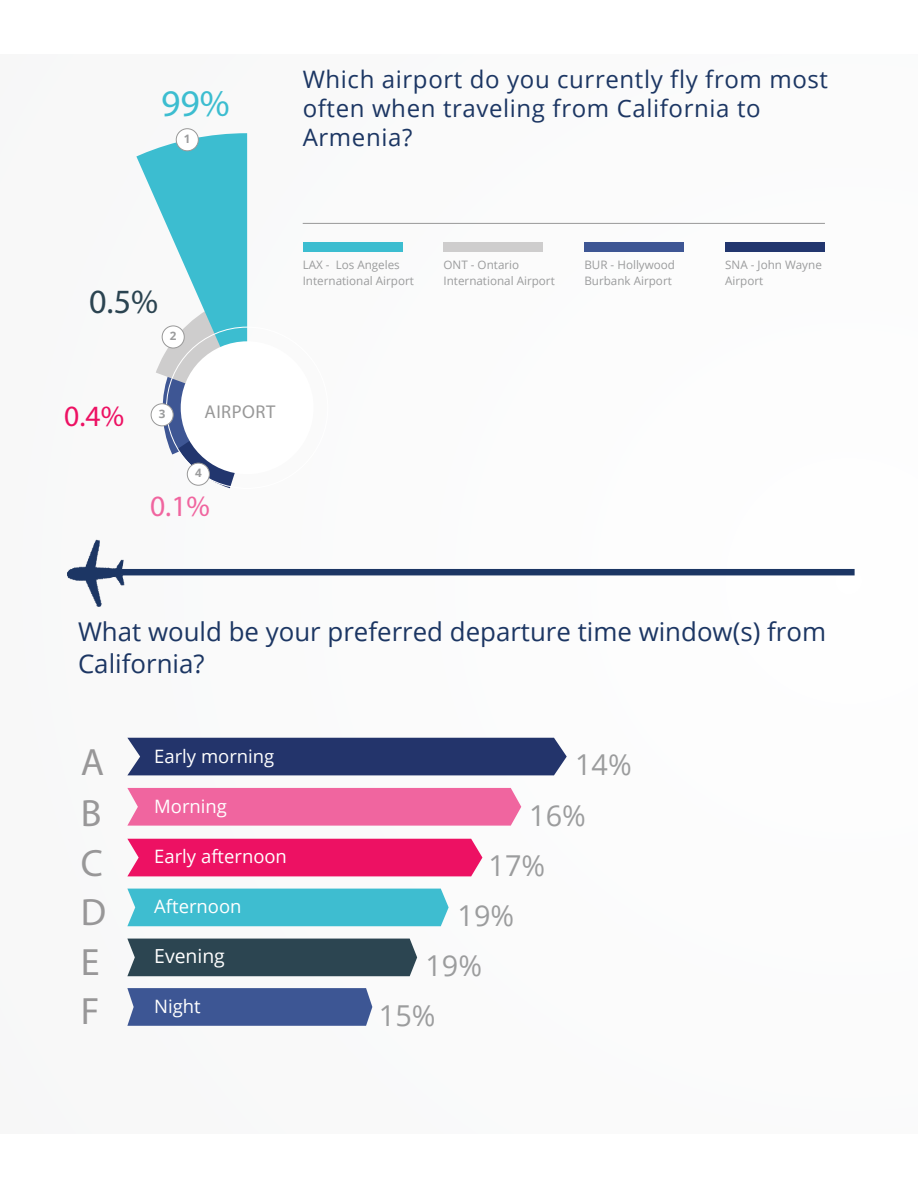
<style>
.page{position:relative;width:918px;height:1188px;background:#fff}
.page>*{position:absolute;margin:0;border:0;box-sizing:border-box;transform-origin:0 0}
.t1{font:38.1px/49.8px "Bebas";color:#989798}
.t2{font:37.65px "Bebas";color:#3cbdd0}
.t3{font:34.05px "Bebas";color:#2b4451}
.t4{font:29.55px "Bebas";color:#ed1163}
.t5{font:29.55px "Bebas";color:#f0659f}
.t6{font:28.8px/50.2px "Open Sans";color:#9b9c9d}
.t7{font:25.8px/32.2px "Open Sans";color:#1c3663}
.t8{font:24px/28.8px "Open Sans";letter-spacing:.025em;color:#1c3663}
.t9{font:19.35px "Open Sans";color:#fff}
.t10{font:18.6px "Bebas";letter-spacing:.025em;color:#989898}
.t11{font:18.45px "Open Sans";color:#fff}
.t12{font:11.7px/16.6px "Open Sans";color:#9b9c9d}
.t13{font:700 11.7px "Open Sans";color:#9b9c9d}
</style>
<div class="page">
<div style="left:0;top:54px;width:918px;height:1080px;background:#fbfbfb"></div>
<img style="left:67px;top:540px;width:788px;height:66px">
<div style="left:127px;top:788px;width:394px;height:38px;background:#f0659f"></div>
<div style="left:127px;top:839px;width:355px;height:37px;background:#ed1163"></div>
<div style="left:127px;top:889px;width:322px;height:37px;background:#3ebdd0"></div>
<div style="left:127px;top:939px;width:290px;height:37px;background:#2c4551"></div>
<div style="left:127px;top:738px;width:440px;height:37px;background:#23346b"></div>
<svg style="left:127px;top:988px;width:245px;height:38px;background:#435b97"></svg>
<div style="left:303px;top:242px;width:99px;height:9px;background:#3cbdd0"></div>
<div style="left:444px;top:242px;width:99px;height:9px;background:#cecdcd"></div>
<div style="left:584px;top:242px;width:100px;height:9px;background:#3e5694"></div>
<div style="left:725px;top:242px;width:100px;height:9px;background:#22366e"></div>
<hr style="left:303px;top:223px;width:522px;height:1px;background:#989898">
<svg style="left:136px;top:133px;width:112px;height:356px"></svg>
<div style="left:181px;top:341px;width:133px;height:133px;background:#fff;border-radius:50%"></div>
<div style="left:176px;top:129px;width:22px;height:22px;background:#fff;border-radius:50%"></div>
<div style="left:176px;top:128px;width:23px;height:23px;border:1px solid #989898;border-radius:50%"></div>
<div style="left:162px;top:326px;width:22px;height:22px;background:#fff;border-radius:50%"></div>
<div style="left:162px;top:326px;width:22px;height:22px;border:1px solid #989898;border-radius:50%"></div>
<div style="left:151px;top:404px;width:22px;height:22px;background:#fff;border-radius:50%"></div>
<div style="left:151px;top:404px;width:22px;height:22px;border:1px solid #989898;border-radius:50%"></div>
<div style="left:187px;top:463px;width:22px;height:22px;background:#fff;border-radius:50%"></div>
<div style="left:187px;top:463px;width:23px;height:22px;border:1px solid #989898;border-radius:50%"></div>
<p class="t2" style="left:161px;top:80px;width:70px">99%</p>
<p class="t13" style="left:184px;top:130px;width:8px">1</p>
<p class="t8" style="left:303px;top:64px;width:527px">Which airport do you currently fly from most often when traveling from California to<br>Armenia?</p>
<p class="t3" style="left:89px;top:280px;width:71px">0.5%</p>
<p class="t13" style="left:170px;top:328px;width:8px">2</p>
<p class="t4" style="left:64px;top:398px;width:61px">0.4%</p>
<p class="t13" style="left:159px;top:405px;width:8px">3</p>
<p class="t10" style="left:205px;top:400px;width:72px">AIRPORT</p>
<p class="t13" style="left:195px;top:465px;width:8px">4</p>
<p class="t5" style="left:150px;top:488px;width:61px">0.1%</p>
<p class="t12" style="left:303px;top:256px;width:113px">LAX - Los Angeles<br>International Airport</p>
<p class="t12" style="left:444px;top:256px;width:113px">ONT - Ontario<br>International Airport</p>
<p class="t12" style="left:584px;top:256px;width:92px">BUR - Hollywood<br>Burbank Airport</p>
<p class="t12" style="left:725px;top:256px;width:98px">SNA - John Wayne<br>Airport</p>
<p class="t7" style="left:78px;top:615px;width:750px">What would be your preferred departure time window(s) from<br>California?</p>
<p class="t1" style="left:81px;top:737px;width:27px">A<br>B<br>C<br>D<br>E</p>
<p class="t11" style="left:154px;top:743px;width:122px">Early morning</p>
<p class="t11" style="left:154px;top:793px;width:74px">Morning</p>
<p class="t11" style="left:154px;top:844px;width:134px">Early afternoon</p>
<p class="t11" style="left:154px;top:894px;width:89px">Afternoon</p>
<p class="t9" style="left:154px;top:943px;width:72px">Evening</p>
<p class="t6" style="left:529px;top:739px;width:104px;text-indent:46px">14%<br>16%</p>
<p class="t6" style="left:489px;top:839px;width:58px">17%</p>
<p class="t6" style="left:426px;top:890px;width:90px;text-indent:32px">19%<br>19%</p>
<p class="t1" style="left:81px;top:986px;width:20px">F</p>
<p class="t6" style="left:379px;top:989px;width:58px">15%</p>
<p class="t11" style="left:154px;top:994px;width:48px">Night</p>
</div>
